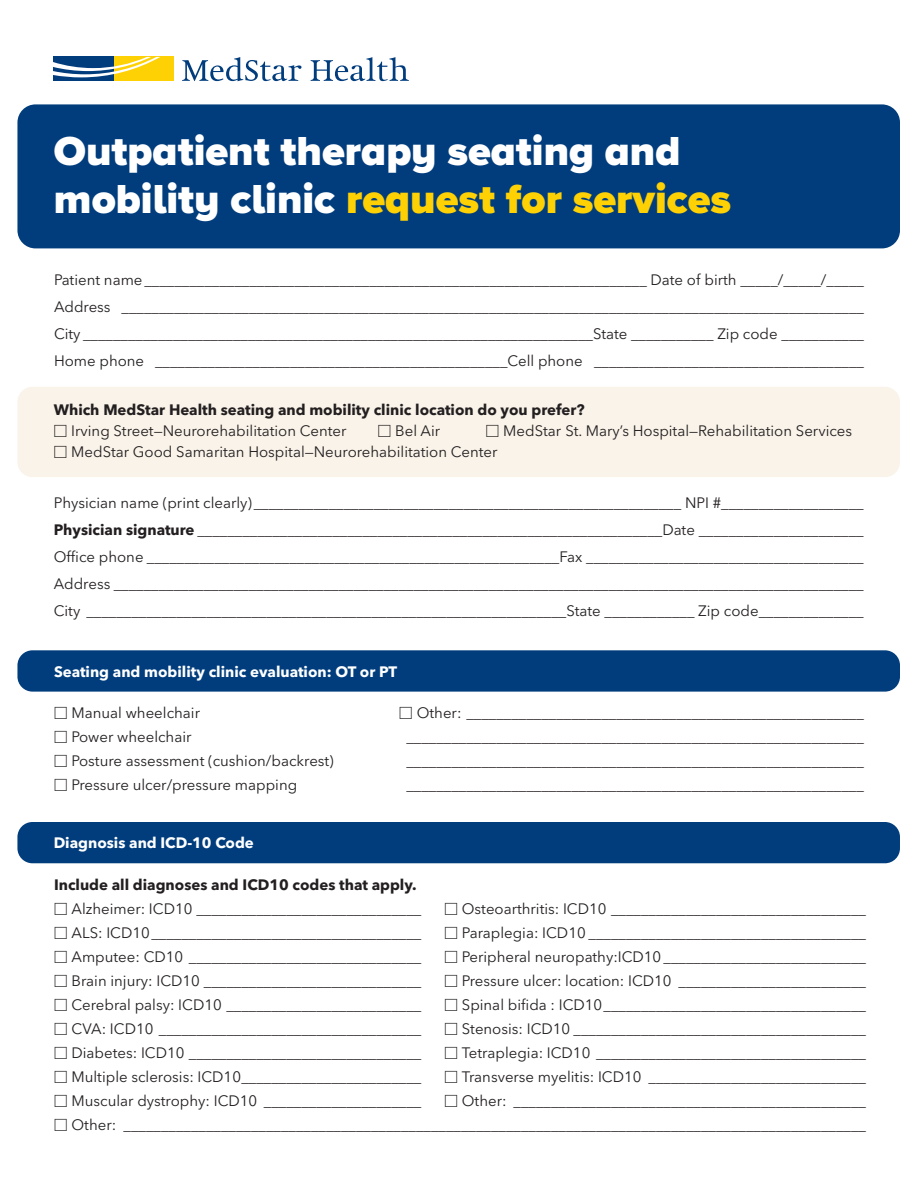
<style>
.page{position:relative;width:918px;height:1188px;background:#fff}
.page>*{position:absolute;margin:0;border:0;box-sizing:border-box;transform-origin:0 0}
.t1{font:900 42px/48px "Proxima Nova A";color:#fff}
.t2{font:15px "Avenir Next LT Pro";color:#231f20}
.t3{font:700 15px "Avenir Next LT Pro";color:#231f20}
.t4{font:700 15px "Avenir Next LT Pro";color:#fff}
.s1{color:#fed105}
.s2{font-family:"Universal Newswith Comm Pi"}
.s3{font-weight:700}
</style>
<div class="page">
<div style="left:17px;top:387px;width:883px;height:90px;background:#f9f3e9;border-radius:15px"></div>
<div style="left:17px;top:104px;width:883px;height:144px;background:#013d7d;border-radius:18px"></div>
<svg style="left:182px;top:57px;width:119px;height:24px"></svg>
<svg style="left:311px;top:57px;width:98px;height:24px"></svg>
<svg style="left:53px;top:56px;width:121px;height:25px"></svg>
<div style="left:113px;top:57px;width:60px;height:24px;background:#fed105"></div>
<div style="left:53px;top:57px;width:60px;height:24px;background:#013d7d"></div>
<svg style="left:53px;top:57px;width:107px;height:20px"></svg>
<div style="left:17px;top:650px;width:883px;height:42px;background:#013d7d;border-radius:15px"></div>
<div style="left:17px;top:822px;width:883px;height:41px;background:#013d7d;border-radius:15px"></div>
<p class="t1" style="left:54px;top:130px;width:679px">Outpatient therapy seating and mobility clinic <span class="s1">request for services</span></p>
<p class="t2" style="left:54px;top:270px;width:811px">Patient name___________________________________________________________________ Date of birth _____/_____/_____</p>
<p class="t2" style="left:54px;top:297px;width:811px">Address ___________________________________________________________________________________________________</p>
<p class="t2" style="left:54px;top:324px;width:811px">City ____________________________________________________________________State ___________ Zip code ___________</p>
<p class="t2" style="left:54px;top:351px;width:811px">Home phone _______________________________________________Cell phone ____________________________________</p>
<p class="t3" style="left:54px;top:401px;width:532px">Which MedStar Health seating and mobility clinic location do you prefer?</p>
<p class="t2" style="left:54px;top:422px;width:294px"><span class="s2">M</span> Irving Street—Neurorehabilitation Center</p>
<p class="t2" style="left:378px;top:422px;width:64px"><span class="s2">M</span> Bel Air</p>
<p class="t2" style="left:486px;top:422px;width:368px"><span class="s2">M</span> MedStar St. Mary’s Hospital—Rehabilitation Services</p>
<p class="t2" style="left:54px;top:443px;width:445px"><span class="s2">M</span> MedStar Good Samaritan Hospital—Neurorehabilitation Center</p>
<p class="t2" style="left:54px;top:494px;width:812px">Physician name (print clearly)_________________________________________________________ NPI #___________________</p>
<p class="t2" style="left:54px;top:521px;width:811px"><span class="s3">Physician signature</span> ______________________________________________________________Date ______________________</p>
<p class="t2" style="left:54px;top:548px;width:811px">Office phone _______________________________________________________Fax _____________________________________</p>
<p class="t2" style="left:54px;top:575px;width:811px">Address ____________________________________________________________________________________________________</p>
<p class="t2" style="left:54px;top:602px;width:811px">City ________________________________________________________________State ____________ Zip code______________</p>
<p class="t4" style="left:54px;top:662px;width:345px">Seating and mobility clinic evaluation: OT or PT</p>
<p class="t2" style="left:54px;top:703px;width:148px"><span class="s2">M</span> Manual wheelchair</p>
<p class="t2" style="left:54px;top:727px;width:139px"><span class="s2">M</span> Power wheelchair</p>
<p class="t2" style="left:54px;top:751px;width:281px"><span class="s2">M</span> Posture assessment (cushion/backrest)</p>
<p class="t2" style="left:54px;top:775px;width:245px"><span class="s2">M</span> Pressure ulcer/pressure mapping</p>
<p class="t4" style="left:54px;top:833px;width:202px">Diagnosis and ICD-10 Code</p>
<p class="t2" style="left:399px;top:703px;width:466px"><span class="s2">M</span> Other: _____________________________________________________</p>
<p class="t2" style="left:406px;top:727px;width:459px">_____________________________________________________________</p>
<p class="t2" style="left:406px;top:751px;width:459px">_____________________________________________________________</p>
<p class="t2" style="left:406px;top:775px;width:459px">_____________________________________________________________</p>
<p class="t3" style="left:54px;top:875px;width:364px">Include all diagnoses and ICD10 codes that apply.</p>
<p class="t2" style="left:54px;top:899px;width:369px"><span class="s2">M</span> Alzheimer: ICD10 ______________________________</p>
<p class="t2" style="left:444px;top:899px;width:423px"><span class="s2">M</span> Osteoarthritis: ICD10 __________________________________</p>
<p class="t2" style="left:54px;top:923px;width:369px"><span class="s2">M</span> ALS: ICD10____________________________________</p>
<p class="t2" style="left:444px;top:923px;width:423px"><span class="s2">M</span> Paraplegia: ICD10 _____________________________________</p>
<p class="t2" style="left:54px;top:947px;width:369px"><span class="s2">M</span> Amputee: CD10 _______________________________</p>
<p class="t2" style="left:444px;top:947px;width:423px"><span class="s2">M</span> Peripheral neuropathy:ICD10 ___________________________</p>
<p class="t2" style="left:54px;top:971px;width:369px"><span class="s2">M</span> Brain injury: ICD10 _____________________________</p>
<p class="t2" style="left:444px;top:971px;width:423px"><span class="s2">M</span> Pressure ulcer: location: ICD10 _________________________</p>
<p class="t2" style="left:54px;top:995px;width:369px"><span class="s2">M</span> Cerebral palsy: ICD10 __________________________</p>
<p class="t2" style="left:444px;top:995px;width:423px"><span class="s2">M</span> Spinal bifida : ICD10___________________________________</p>
<p class="t2" style="left:54px;top:1019px;width:369px"><span class="s2">M</span> CVA: ICD10 ___________________________________</p>
<p class="t2" style="left:444px;top:1019px;width:423px"><span class="s2">M</span> Stenosis: ICD10 _______________________________________</p>
<p class="t2" style="left:54px;top:1043px;width:369px"><span class="s2">M</span> Diabetes: ICD10 _______________________________</p>
<p class="t2" style="left:444px;top:1043px;width:423px"><span class="s2">M</span> Tetraplegia: ICD10 ____________________________________</p>
<p class="t2" style="left:54px;top:1067px;width:369px"><span class="s2">M</span> Multiple sclerosis: ICD10________________________</p>
<p class="t2" style="left:444px;top:1067px;width:423px"><span class="s2">M</span> Transverse myelitis: ICD10 _____________________________</p>
<p class="t2" style="left:54px;top:1091px;width:369px"><span class="s2">M</span> Muscular dystrophy: ICD10 _____________________</p>
<p class="t2" style="left:444px;top:1091px;width:423px"><span class="s2">M</span> Other: _______________________________________________</p>
<p class="t2" style="left:54px;top:1115px;width:814px"><span class="s2">M</span> Other: ___________________________________________________________________________________________________</p>
</div>
